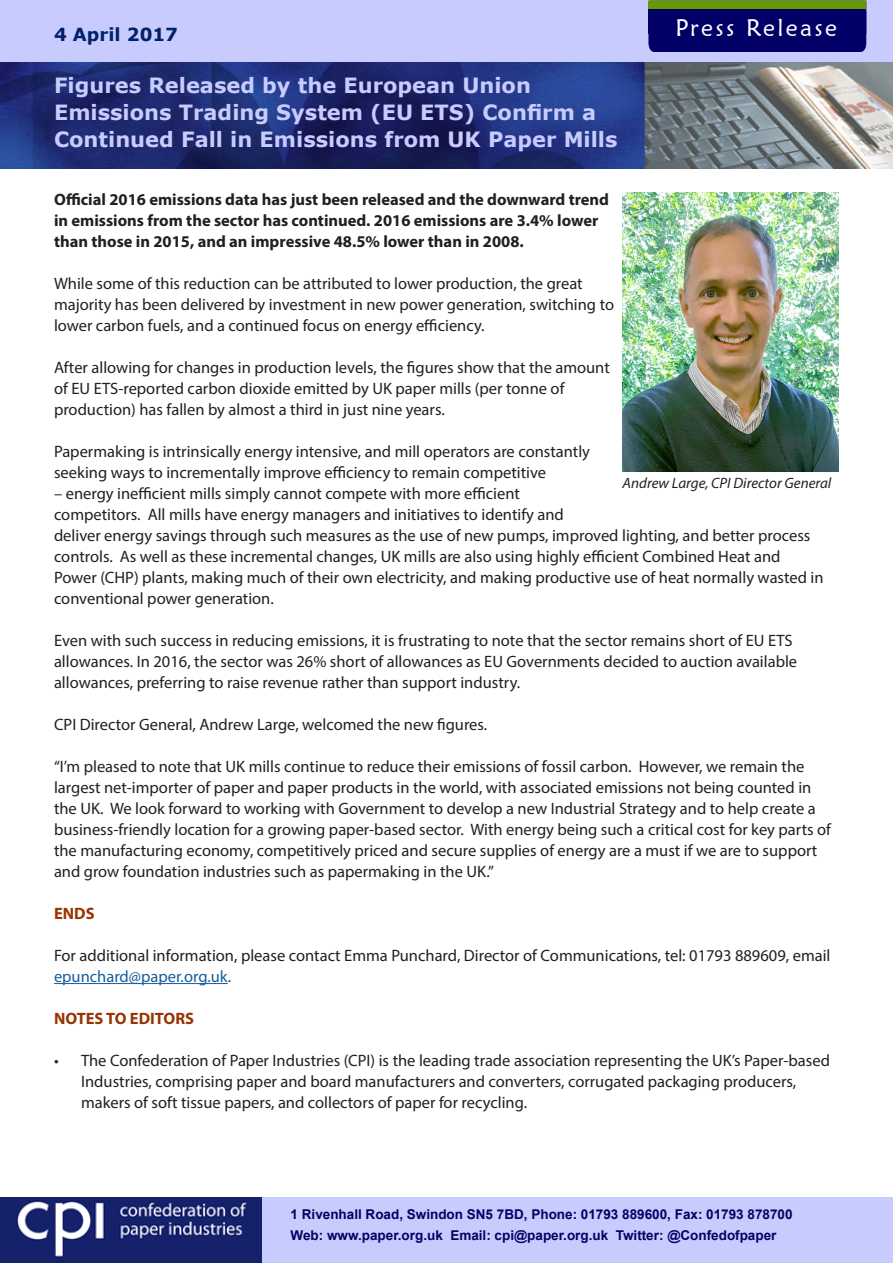
<style>
.page{position:relative;width:893px;height:1263px;background:#fff}
.page>*{position:absolute;margin:0;border:0;box-sizing:border-box;transform-origin:0 0}
.t1{font:24px "Maiandra GD";letter-spacing:.1em;color:#fff}
.t2{font:700 21px/27px "Verdana";color:#c7cbfe}
.t3{font:700 18px "Verdana";color:#00226b}
.t4{font:16.5px/21px "Myriad Pro";color:#231f20}
.t5{font:700 16.5px/21px "Myriad Pro";color:#231f20}
.t6{font:700 16.5px "Myriad Pro";color:#930}
.t7{font:italic 15px "Myriad Pro";color:#231f20}
.t8{font:700 13.5px "Arial";color:#000365}
.s1{color:#175d9e}
.s2{color:#253f8e}
</style>
<div class="page">
<div style="left:261px;top:1197px;width:632px;height:66px;background:#c7cbfe"></div>
<div style="left:0;top:0;width:893px;height:62px;background:#c7cbfe"></div>
<div style="left:0;top:1197px;width:261px;height:66px;background:#15216b"></div>
<img style="left:16px;top:1201px;width:231px;height:57px">
<img style="left:0;top:62px;width:893px;height:107px">
<div style="left:648px;top:0;width:219px;height:53px;background:#006"></div>
<div style="left:649px;top:1px;width:217px;height:7px;background:#690"></div>
<div style="left:648px;top:1px;width:218px;height:8px;border:1px solid #690"></div>
<hr style="left:54px;top:983px;width:174px;height:1px;background:#175d9e">
<img style="left:622px;top:192px;width:217px;height:279px">
<p class="t3" style="left:54px;top:21px;width:126px">4 April 2017</p>
<h1 class="t1" style="left:675px;top:13px;width:163px">Press Release</h1>
<p class="t2" style="left:54px;top:72px;width:565px">Figures Released by the European Union<br>Emissions Trading System (EU ETS) Confirm a<br>Continued Fall in Emissions from UK Paper Mills</p>
<p class="t5" style="left:54px;top:188px;width:557px">Official 2016 emissions data has just been released and the downward trend in emissions from the sector has continued. 2016 emissions are 3.4% lower than those in 2015, and an impressive 48.5% lower than in 2008.</p>
<p class="t4" style="left:54px;top:272px;width:562px">While some of this reduction can be attributed to lower production, the great majority has been delivered by investment in new power generation, switching to lower carbon fuels, and a continued focus on energy efficiency.</p>
<p class="t4" style="left:54px;top:356px;width:557px">After allowing for changes in production levels, the figures show that the amount of EU ETS-reported carbon dioxide emitted by UK paper mills (per tonne of production) has fallen by almost a third in just nine years.</p>
<p class="t4" style="left:54px;top:440px;width:538px">Papermaking is intrinsically energy intensive, and mill operators are constantly seeking ways to incrementally improve efficiency to remain competitive</p>
<p class="t4" style="left:54px;top:482px;width:771px">– energy inefficient mills simply cannot compete with more efficient<br>competitors. All mills have energy managers and initiatives to identify and<br>deliver energy savings through such measures as the use of new pumps, improved lighting, and better process controls. As well as these incremental changes, UK mills are also using highly efficient Combined Heat and Power (CHP) plants, making much of their own electricity, and making productive use of heat normally wasted in conventional power generation.</p>
<p class="t4" style="left:54px;top:629px;width:745px">Even with such success in reducing emissions, it is frustrating to note that the sector remains short of EU ETS allowances. In 2016, the sector was 26% short of allowances as EU Governments decided to auction available allowances, preferring to raise revenue rather than support industry.</p>
<p class="t4" style="left:54px;top:713px;width:435px">CPI Director General, Andrew Large, welcomed the new figures.</p>
<p class="t4" style="left:54px;top:755px;width:778px">“I’m pleased to note that UK mills continue to reduce their emissions of fossil carbon. However, we remain the largest net-importer of paper and paper products in the world, with associated emissions not being counted in the UK. We look forward to working with Government to develop a new Industrial Strategy and to help create a business-friendly location for a growing paper-based sector. With energy being such a critical cost for key parts of the manufacturing economy, competitively priced and secure supplies of energy are a must if we are to support and grow foundation industries such as papermaking in the UK.”</p>
<p class="t6" style="left:54px;top:902px;width:42px">ENDS</p>
<p class="t4" style="left:54px;top:944px;width:778px">For additional information, please contact Emma Punchard, Director of Communications, tel: 01793 889609, email <span class="s1">epunchard@paper.org.uk</span><span class="s2">.</span></p>
<p class="t6" style="left:54px;top:1007px;width:142px">NOTES TO EDITORS</p>
<p class="t4" style="left:81px;top:1049px;width:750px;text-indent:-27px">• The Confederation of Paper Industries (CPI) is the leading trade association representing the UK’s Paper-based<br>Industries, comprising paper and board manufacturers and converters, corrugated packaging producers, makers of soft tissue papers, and collectors of paper for recycling.</p>
<p class="t7" style="left:623px;top:474px;width:210px">Andrew Large, CPI Director General</p>
<p class="t8" style="left:291px;top:1204px;width:503px">1 Rivenhall Road, Swindon SN5 7BD, Phone: 01793 889600, Fax: 01793 878700</p>
<p class="t8" style="left:291px;top:1225px;width:487px">Web: www.paper.org.uk Email: cpi@paper.org.uk Twitter: @Confedofpaper</p>
</div>
